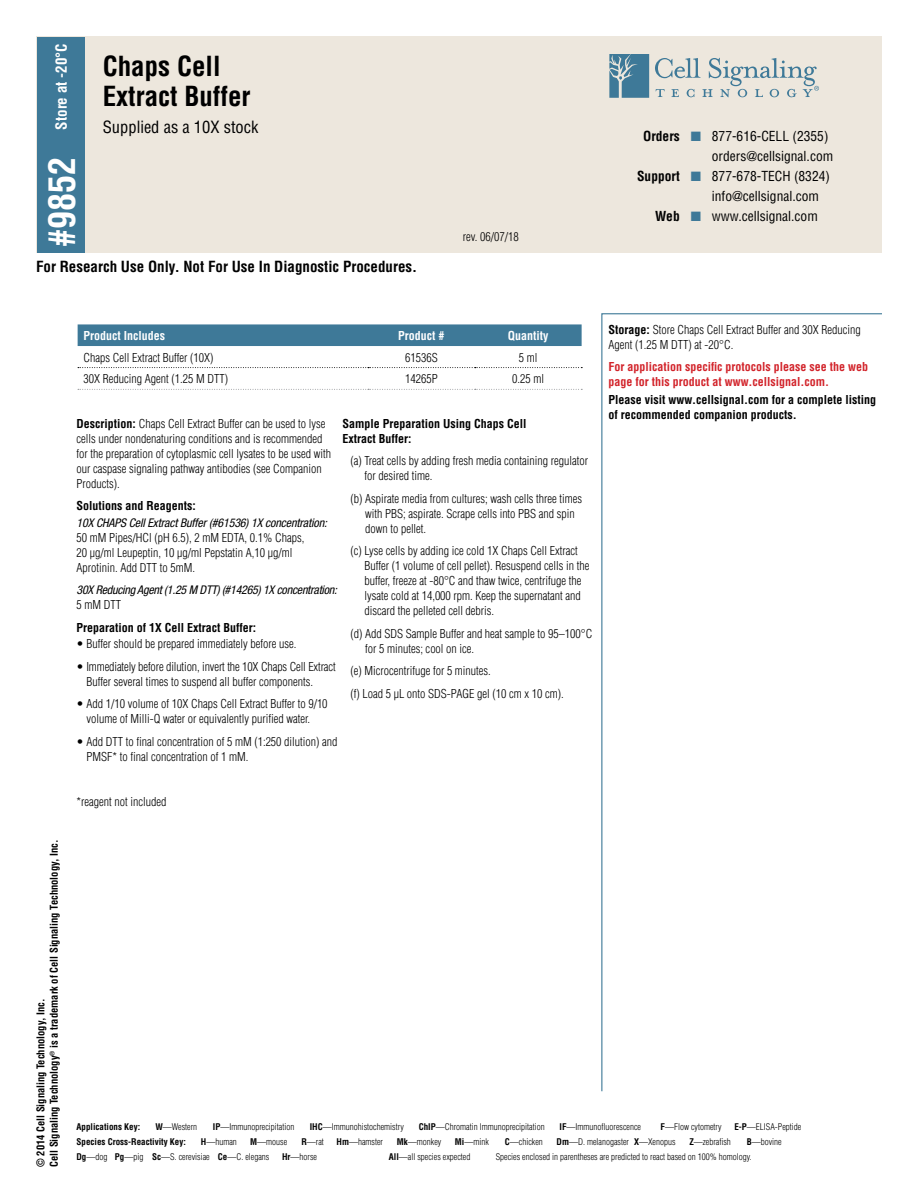
<style>
.page{position:relative;width:918px;height:1188px;background:#fff}
.page>*{position:absolute;margin:0;border:0;box-sizing:border-box;transform-origin:0 0}
.Number{font:700 condensed 36px "Helvetica";color:#fff}
.Name{font:700 condensed 27px/30px "Helvetica";color:#000}
.Size{font:condensed 16.5px "Helvetica";color:#000}
.t1{font:700 condensed 15px "Helvetica";color:#000}
.Storage_Temp{font:700 condensed 15px "Helvetica";color:#fff}
.t2{font:condensed 13.5px "Helvetica";color:#000}
.t3{font:700 condensed 13.5px "Helvetica";color:#000}
.t4{font:13.5px "Zapf Dingbats";color:#3e7998}
.Body_Text{font:300 condensed 12px/15px "Helvetica";color:#000}
.Body_Text-2{font:700 condensed 12px/15px "Helvetica";color:#d2232a}
.DILUTIONS{font:700 condensed 12px/15px "Helvetica";color:#000}
.Body_Text-3{font:italic condensed 12px/15px "Helvetica Neue";letter-spacing:-.02em;color:#000}
.Subhead_in_body_text{font:700 condensed 12px "Helvetica";color:#000}
.Body_Text-4{font:700 condensed 12px/15px "Helvetica";color:#000}
.t5{font:700 condensed 12px "Helvetica";color:#fff}
.t6{font:700 condensed 10.5px "Helvetica";color:#000}
.t7{font:300 condensed 9px "Helvetica";color:#000}
.t8{font:700 condensed 9px "Helvetica";color:#000}
.s1{font-weight:700}
.s2{font-family:"Helvetica Neue";font-weight:400;font-style:italic}
.s3{font-family:"Helvetica";font-weight:300;font-style:normal}
</style>
<div class="page">
<svg style="left:601px;top:313px;width:281px;height:779px"></svg>
<div style="left:37px;top:36px;width:845px;height:217px;background:#ede7dd"></div>
<div style="left:37px;top:37px;width:48px;height:216px;background:#3e7998"></div>
<svg style="left:609px;top:54px;width:40px;height:44px;background:#5889a2"></svg>
<svg style="left:655px;top:58px;width:164px;height:39px"></svg>
<div style="left:78px;top:324px;width:504px;height:22px;background:#3e7998"></div>
<svg style="left:78px;top:367px;width:504px;height:1px"></svg>
<svg style="left:78px;top:389px;width:504px;height:1px"></svg>
<p class="Storage_Temp" style="left:52px;top:130px;width:88px;rotate:-90deg">Store at -20°C</p>
<p class="Name" style="left:103px;top:51px;width:149px">Chaps Cell<br>Extract Buffer</p>
<p class="Size" style="left:103px;top:117px;width:157px">Supplied as a 10X stock</p>
<p class="Number" style="left:39px;top:247px;width:91px;rotate:-90deg">#9852</p>
<p class="t1" style="left:36px;top:257px;width:383px">For Research Use Only. Not For Use In Diagnostic Procedures.</p>
<p class="Body_Text" style="left:463px;top:229px;width:57px">rev. 06/07/18</p>
<p class="t3" style="left:643px;top:127px;width:38px">Orders</p>
<p class="t4" style="left:691px;top:130px;width:12px">■</p>
<p class="t2" style="left:712px;top:128px;width:118px">877-616-CELL (2355)</p>
<p class="t2" style="left:712px;top:148px;width:123px">orders@cellsignal.com</p>
<p class="t3" style="left:637px;top:167px;width:44px">Support</p>
<p class="t4" style="left:691px;top:170px;width:12px">■</p>
<p class="t2" style="left:712px;top:168px;width:120px">877-678-TECH (8324)</p>
<p class="t2" style="left:712px;top:188px;width:109px">info@cellsignal.com</p>
<p class="t3" style="left:655px;top:207px;width:26px">Web</p>
<p class="t4" style="left:691px;top:210px;width:12px">■</p>
<p class="t2" style="left:712px;top:208px;width:107px">www.cellsignal.com</p>
<p class="t5" style="left:84px;top:328px;width:83px">Product Includes</p>
<p class="t5" style="left:398px;top:328px;width:48px">Product #</p>
<p class="t5" style="left:508px;top:328px;width:42px">Quantity</p>
<p class="Body_Text" style="left:84px;top:350px;width:131px">Chaps Cell Extract Buffer (10X)</p>
<p class="Body_Text" style="left:405px;top:350px;width:34px">61536S</p>
<p class="Body_Text" style="left:519px;top:350px;width:20px">5 ml</p>
<p class="Body_Text" style="left:84px;top:371px;width:146px">30X Reducing Agent (1.25 M DTT)</p>
<p class="Body_Text" style="left:405px;top:371px;width:34px">14265P</p>
<p class="Body_Text" style="left:512px;top:371px;width:33px">0.25 ml</p>
<p class="Body_Text" style="left:76px;top:416px;width:256px"><span class="s1">Description:</span> Chaps Cell Extract Buffer can be used to lyse cells under nondenaturing conditions and is recommended for the preparation of cytoplasmic cell lysates to be used with our caspase signaling pathway antibodies (see Companion Products).</p>
<p class="Subhead_in_body_text" style="left:76px;top:498px;width:121px">Solutions and Reagents:</p>
<p class="Body_Text" style="left:76px;top:515px;width:252px"><span class="s2">10X CHAPS Cell Extract Buffer (#61536) 1X concentration:<br></span>50 mM Pipes/HCl (pH 6.5), 2 mM EDTA, 0.1% Chaps,<br>20 µg/ml Leupeptin, 10 µg/ml Pepstatin A,10 µg/ml Aprotinin. Add DTT to 5mM.</p>
<p class="Body_Text-3" style="left:76px;top:582px;width:262px">30X Reducing Agent (1.25 M DTT) (#14265) 1X concentration:<br><span class="s3">5 mM DTT</span></p>
<p class="Subhead_in_body_text" style="left:76px;top:620px;width:181px">Preparation of 1X Cell Extract Buffer:</p>
<p class="Body_Text" style="left:76px;top:636px;width:221px">• Buffer should be prepared immediately before use.</p>
<p class="Body_Text" style="left:86px;top:659px;width:251px;text-indent:-10px">• Immediately before dilution, invert the 10X Chaps Cell Extract<br>Buffer several times to suspend all buffer components.</p>
<p class="Body_Text" style="left:86px;top:696px;width:243px;text-indent:-10px">• Add 1/10 volume of 10X Chaps Cell Extract Buffer to 9/10 volume of Milli-Q water or equivalently purified water.</p>
<p class="Body_Text" style="left:86px;top:734px;width:253px;text-indent:-10px">• Add DTT to final concentration of 5 mM (1:250 dilution) and<br>PMSF* to final concentration of 1 mM.</p>
<p class="Body_Text" style="left:76px;top:794px;width:91px">*reagent not included</p>
<p class="Body_Text-4" style="left:342px;top:416px;width:186px">Sample Preparation Using Chaps Cell<br>Extract Buffer:</p>
<p class="Body_Text" style="left:364px;top:453px;width:225px;text-indent:-14px">(a) Treat cells by adding fresh media containing regulator for desired time.</p>
<p class="Body_Text" style="left:365px;top:491px;width:219px;text-indent:-15px">(b) Aspirate media from cultures; wash cells three times with PBS; aspirate. Scrape cells into PBS and spin down to pellet.</p>
<p class="Body_Text" style="left:364px;top:543px;width:227px;text-indent:-14px">(c) Lyse cells by adding ice cold 1X Chaps Cell Extract Buffer (1 volume of cell pellet). Resuspend cells in the buffer, freeze at -80°C and thaw twice, centrifuge the lysate cold at 14,000 rpm. Keep the supernatant and discard the pelleted cell debris.</p>
<p class="Body_Text" style="left:365px;top:626px;width:229px;text-indent:-15px">(d) Add SDS Sample Buffer and heat sample to 95–100°C for 5 minutes; cool on ice.</p>
<p class="Body_Text" style="left:350px;top:663px;width:142px">(e) Microcentrifuge for 5 minutes.</p>
<p class="Body_Text" style="left:350px;top:686px;width:215px">(f) Load 5 µL onto SDS-PAGE gel (10 cm x 10 cm).</p>
<p class="Body_Text" style="left:609px;top:322px;width:254px"><span class="s1">Storage:</span> Store Chaps Cell Extract Buffer and 30X Reducing<br>Agent (1.25 M DTT) at -20°C.</p>
<p class="Body_Text-2" style="left:609px;top:359px;width:261px">For application specific protocols please see the web page for this product at www.cellsignal.com.</p>
<p class="DILUTIONS" style="left:609px;top:392px;width:269px">Please visit www.cellsignal.com for a complete listing of recommended companion products.</p>
<p class="t6" style="left:47px;top:1167px;width:329px;rotate:-90deg">Cell Signaling Technology<sup>®</sup> is a trademark of Cell Signaling Technology, Inc.</p>
<p class="t6" style="left:34px;top:1167px;width:170px;rotate:-90deg">© 2014 Cell Signaling Technology, Inc.</p>
<p class="t8" style="left:76px;top:1121px;width:65px">Applications Key:</p>
<p class="t7" style="left:155px;top:1121px;width:43px"><span class="s1">W</span>—Western</p>
<p class="t7" style="left:213px;top:1121px;width:83px"><span class="s1">IP</span>—Immunoprecipitation</p>
<p class="t7" style="left:310px;top:1121px;width:96px"><span class="s1">IHC</span>—Immunohistochemistry</p>
<p class="t7" style="left:419px;top:1121px;width:127px"><span class="s1">ChIP</span>—Chromatin Immunoprecipitation</p>
<p class="t7" style="left:560px;top:1121px;width:83px"><span class="s1">IF</span>—Immunofluorescence</p>
<p class="t7" style="left:661px;top:1121px;width:63px"><span class="s1">F</span>—Flow cytometry</p>
<p class="t7" style="left:734px;top:1121px;width:68px"><span class="s1">E-P</span>—ELISA-Peptide</p>
<p class="t8" style="left:76px;top:1136px;width:111px">Species Cross-Reactivity Key:</p>
<p class="t7" style="left:201px;top:1136px;width:37px"><span class="s1">H</span>—human</p>
<p class="t7" style="left:250px;top:1136px;width:38px"><span class="s1">M</span>—mouse</p>
<p class="t7" style="left:301px;top:1136px;width:24px"><span class="s1">R</span>—rat</p>
<p class="t7" style="left:337px;top:1136px;width:48px"><span class="s1">Hm</span>—hamster</p>
<p class="t7" style="left:397px;top:1136px;width:46px"><span class="s1">Mk</span>—monkey</p>
<p class="t7" style="left:455px;top:1136px;width:36px"><span class="s1">Mi</span>—mink</p>
<p class="t7" style="left:505px;top:1136px;width:39px"><span class="s1">C</span>—chicken</p>
<p class="t7" style="left:557px;top:1136px;width:74px"><span class="s1">Dm</span>—D. melanogaster</p>
<p class="t7" style="left:634px;top:1136px;width:43px"><span class="s1">X</span>—Xenopus</p>
<p class="t7" style="left:689px;top:1136px;width:43px"><span class="s1">Z</span>—zebrafish</p>
<p class="t7" style="left:747px;top:1136px;width:36px"><span class="s1">B</span>—bovine</p>
<p class="t7" style="left:76px;top:1152px;width:32px"><span class="s1">Dg</span>—dog</p>
<p class="t7" style="left:115px;top:1152px;width:30px"><span class="s1">Pg</span>—pig</p>
<p class="t7" style="left:152px;top:1152px;width:59px"><span class="s1">Sc</span>—S. cerevisiae</p>
<p class="t7" style="left:218px;top:1152px;width:53px"><span class="s1">Ce</span>—C. elegans</p>
<p class="t7" style="left:282px;top:1152px;width:36px"><span class="s1">Hr</span>—horse</p>
<p class="t7" style="left:389px;top:1152px;width:83px"><span class="s1">All</span>—all species expected</p>
<p class="t7" style="left:496px;top:1152px;width:257px">Species enclosed in parentheses are predicted to react based on 100% homology.</p>
</div>
